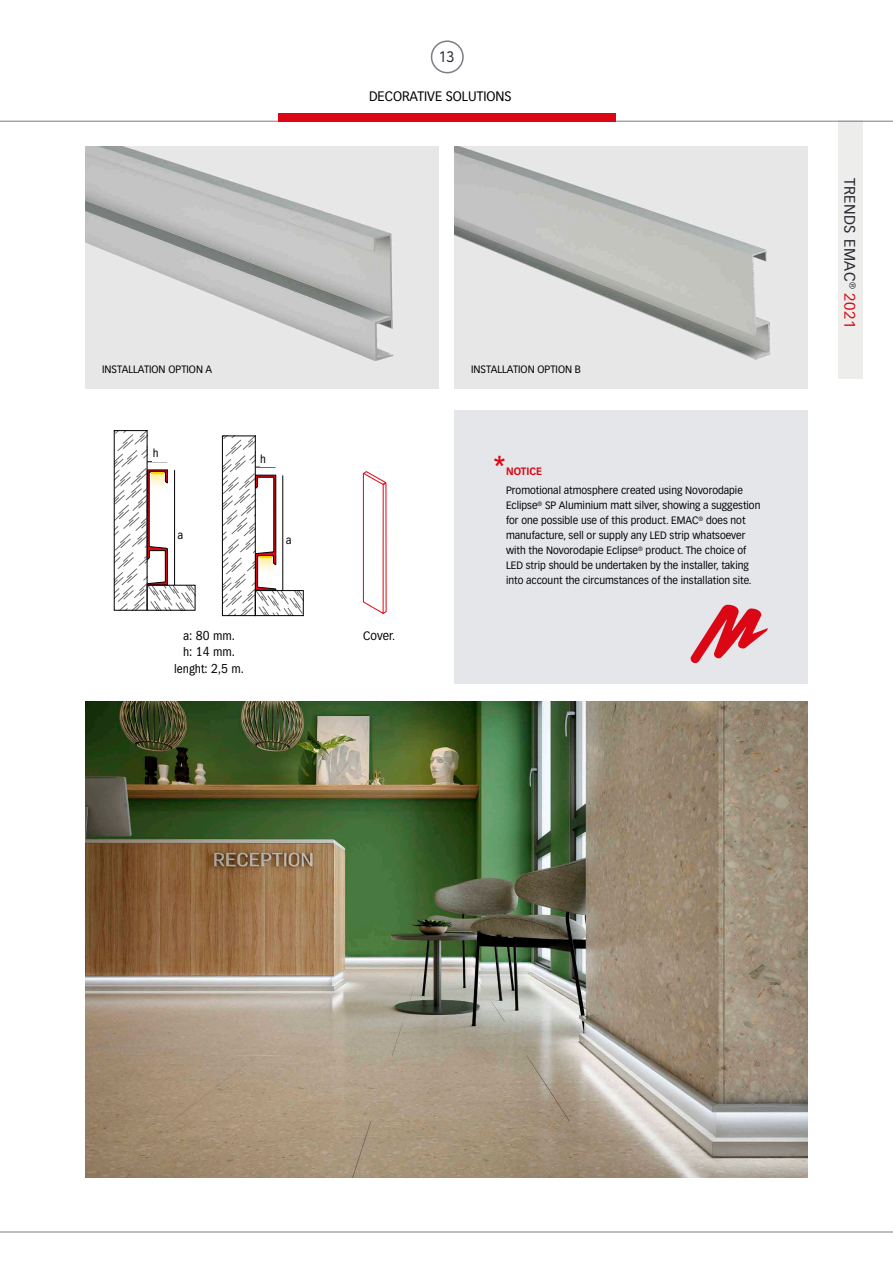
<style>
.page{position:relative;width:893px;height:1263px;background:#fff}
.page>*{position:absolute;margin:0;border:0;box-sizing:border-box;transform-origin:0 0}
.t1{font:700 27px "Vectora LT Std";color:#dc0714;scale:.95 1}
.t2{font:15px "Vectora LT Std";letter-spacing:.03em;color:#282732}
.t3{font:15px "Cocogoose Classic";color:#282732}
.t4{font:condensed 13.5px/16.6px "ITC Franklin Gothic Std";color:#000;text-align:center}
.t5{font:13.5px "Vectora LT Std";color:#000;scale:.95 1}
.t6{font:condensed 12.75px "ITC Franklin Gothic Std";color:#000}
.t7{font:12px "Vectora LT Std";color:#000;scale:.95 1}
.t8{font:11.25px "Arial";color:#000}
.t9{font:10.5px/15px "Vectora LT Std";color:#000;scale:.95 1}
.t10{font:700 10.5px "Vectora LT Std";color:#dc0714;scale:.95 1}
.s1{color:#dc0714}
</style>
<div class="page">
<div style="left:838px;top:121px;width:25px;height:258px;background:#ededec"></div>
<hr style="left:0;top:121px;width:893px;height:1px;background:#807a85">
<hr style="left:0;top:1231px;width:893px;height:1px;background:#807a85">
<div style="left:279px;top:113px;width:337px;height:9px;background:#dc0714"></div>
<div style="left:431px;top:40px;width:33px;height:33px;border:2px solid #807a85;border-radius:50%"></div>
<img style="left:85px;top:701px;width:723px;height:477px">
<div style="left:454px;top:410px;width:354px;height:274px;background:#e4e6ea"></div>
<svg style="left:691px;top:604px;width:77px;height:59px"></svg>
<svg style="left:114px;top:431px;width:82px;height:179px"></svg>
<div style="left:153px;top:445px;width:15px;height:16px;background:#fff"></div>
<div style="left:177px;top:526px;width:16px;height:17px;background:#fff"></div>
<svg style="left:222px;top:436px;width:82px;height:180px"></svg>
<div style="left:260px;top:450px;width:15px;height:17px;background:#fff"></div>
<div style="left:286px;top:531px;width:15px;height:17px;background:#fff"></div>
<img style="left:85px;top:146px;width:353px;height:242px">
<img style="left:454px;top:146px;width:354px;height:242px">
<svg style="left:363px;top:471px;width:23px;height:143px"></svg>
<h2 class="t3" style="left:440px;top:46px;width:15px">13</h2>
<p class="t5" style="left:369px;top:88px;width:152px">DECORATIVE SOLUTIONS</p>
<p class="t9" style="left:102px;top:362px;width:117px">INSTALLATION OPTION A</p>
<p class="t9" style="left:471px;top:362px;width:117px">INSTALLATION OPTION B</p>
<p class="t6" style="left:153px;top:446px;width:9px">h<sub>h</sub></p>
<p class="t8" style="left:178px;top:525px;width:8px">a</p>
<p class="t6" style="left:177px;top:527px;width:7px">a</p>
<p class="t6" style="left:260px;top:451px;width:10px">h<sub>h</sub></p>
<p class="t8" style="left:286px;top:531px;width:8px">a</p>
<p class="t6" style="left:286px;top:533px;width:7px">a</p>
<p class="t4" style="left:174px;top:627px;width:71px">a: 80 mm.<br>h: 14 mm. lenght: 2,5 m.</p>
<p class="t7" style="left:363px;top:628px;width:36px">Cover.</p>
<h1 class="t1" style="left:493px;top:449px;width:15px">*</h1>
<p class="t10" style="left:506px;top:465px;width:39px">NOTICE</p>
<p class="t9" style="left:506px;top:483px;width:269px">Promotional atmosphere created using Novorodapie Eclipse<sup>®</sup> SP Aluminium matt silver, showing a suggestion for one possible use of this product. EMAC<sup>®</sup> does not manufacture, sell or supply any LED strip whatsoever with the Novorodapie Eclipse<sup>®</sup> product. The choice of LED strip should be undertaken by the installer, taking into account the circumstances of the installation site.</p>
<h2 class="t2" style="left:858px;top:178px;width:152px;rotate:90deg">TRENDS EMAC<sup>®</sup> <span class="s1">2021</span></h2>
</div>
